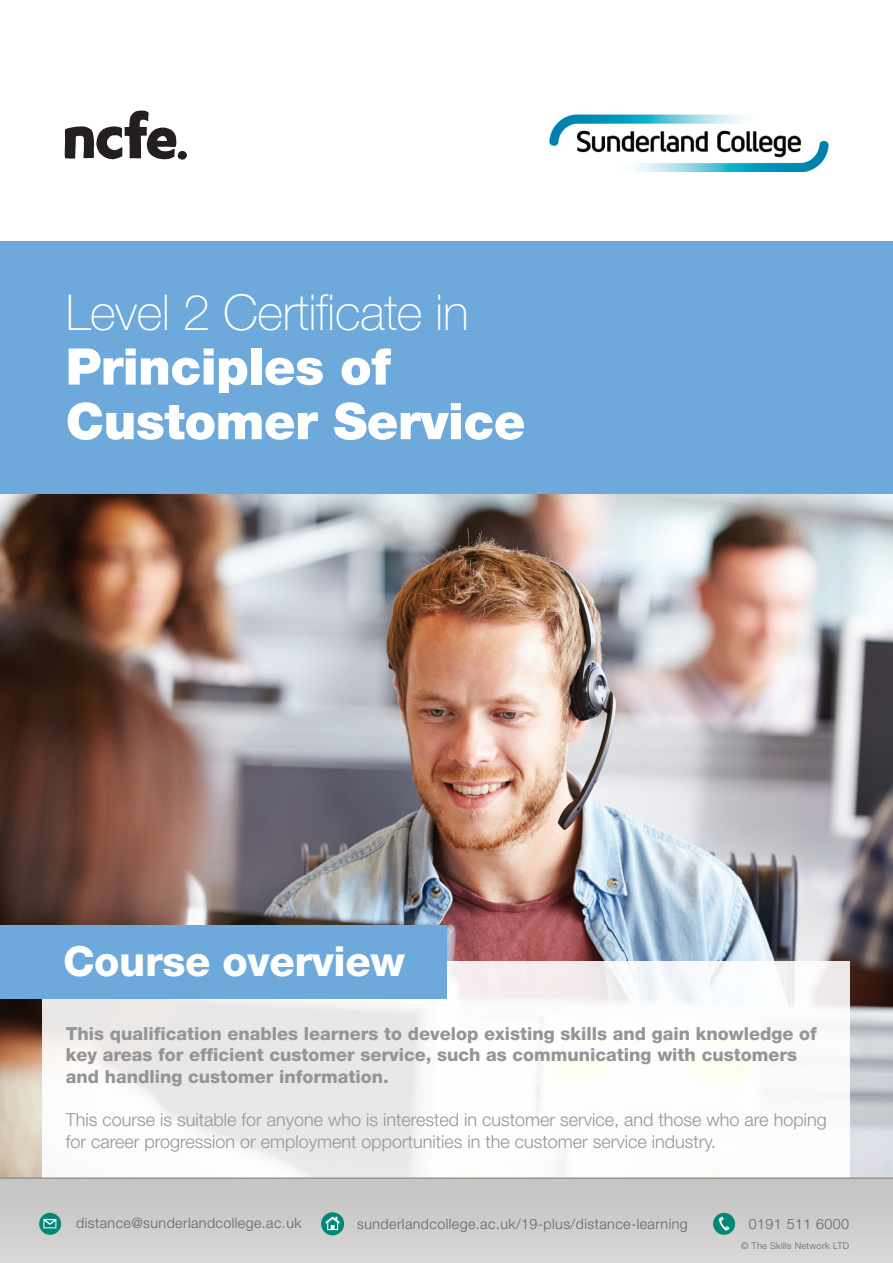
<style>
.page{position:relative;width:893px;height:1263px;background:#fff}
.page>*{position:absolute;margin:0;border:0;box-sizing:border-box;transform-origin:0 0}
.t1{font:900 50.55px/54.6px "Helvetica Neue LT Pro";letter-spacing:-.01em;color:#fff}
.t2{font:100 49.5px "Helvetica Neue LT Pro";letter-spacing:-.01em;color:#fff}
.t3{font:800 41.55px "Helvetica Neue LT Pro";letter-spacing:-.01em;color:#fff}
.t4{font:800 18px/21.6px "Helvetica Neue LT Pro";color:#939598}
.t5{font:300 18px/21.6px "Helvetica Neue LT Pro";color:#939598}
.t6{font:300 14.25px "Helvetica Neue LT Pro";letter-spacing:.03em;color:#636366}
.t7{font:300 9.3px "Helvetica Neue LT Pro";letter-spacing:.03em;color:#636366}
</style>
<div class="page">
<img style="left:0;top:493px;width:893px;height:684px">
<div style="left:0;top:1178px;width:893px;height:85px;background:#c6c6c5"></div>
<div style="left:0;top:241px;width:893px;height:252px;background:#6ea9db"></div>
<svg style="left:43px;top:961px;width:807px;height:216px"></svg>
<div style="left:0;top:926px;width:446px;height:73px;background:#6ea9db"></div>
<hr style="left:0;top:1177px;width:893px;height:2px;background:#939598">
<svg style="left:65px;top:111px;width:122px;height:49px"></svg>
<img style="left:550px;top:115px;width:278px;height:56px">
<div style="left:713px;top:1213px;width:22px;height:22px;background:#008776;border-radius:50%"></div>
<svg style="left:719px;top:1216px;width:10px;height:14px"></svg>
<svg style="left:39px;top:1213px;width:22px;height:22px"></svg>
<svg style="left:43px;top:1219px;width:13px;height:9px"></svg>
<svg style="left:321px;top:1212px;width:23px;height:23px"></svg>
<svg style="left:325px;top:1216px;width:15px;height:14px"></svg>
<h2 class="t2" style="left:66px;top:284px;width:404px">Level 2 Certificate in</h2>
<h1 class="t1" style="left:66px;top:339px;width:461px">Principles of<br>Customer Service</h1>
<h3 class="t3" style="left:63px;top:937px;width:343px">Course overview</h3>
<p class="t4" style="left:66px;top:1022px;width:753px">This qualification enables learners to develop existing skills and gain knowledge of key areas for efficient customer service, such as communicating with customers and handling customer information.</p>
<p class="t5" style="left:66px;top:1108px;width:762px">This course is suitable for anyone who is interested in customer service, and those who are hoping for career progression or employment opportunities in the customer service industry.</p>
<p class="t6" style="left:76px;top:1214px;width:227px">distance@sunderlandcollege.ac.uk</p>
<p class="t6" style="left:357px;top:1215px;width:332px">sunderlandcollege.ac.uk/19-plus/distance-learning</p>
<p class="t6" style="left:749px;top:1215px;width:102px">0191 511 6000</p>
<p class="t7" style="left:741px;top:1240px;width:110px">© The Skills Network LTD</p>
</div>
